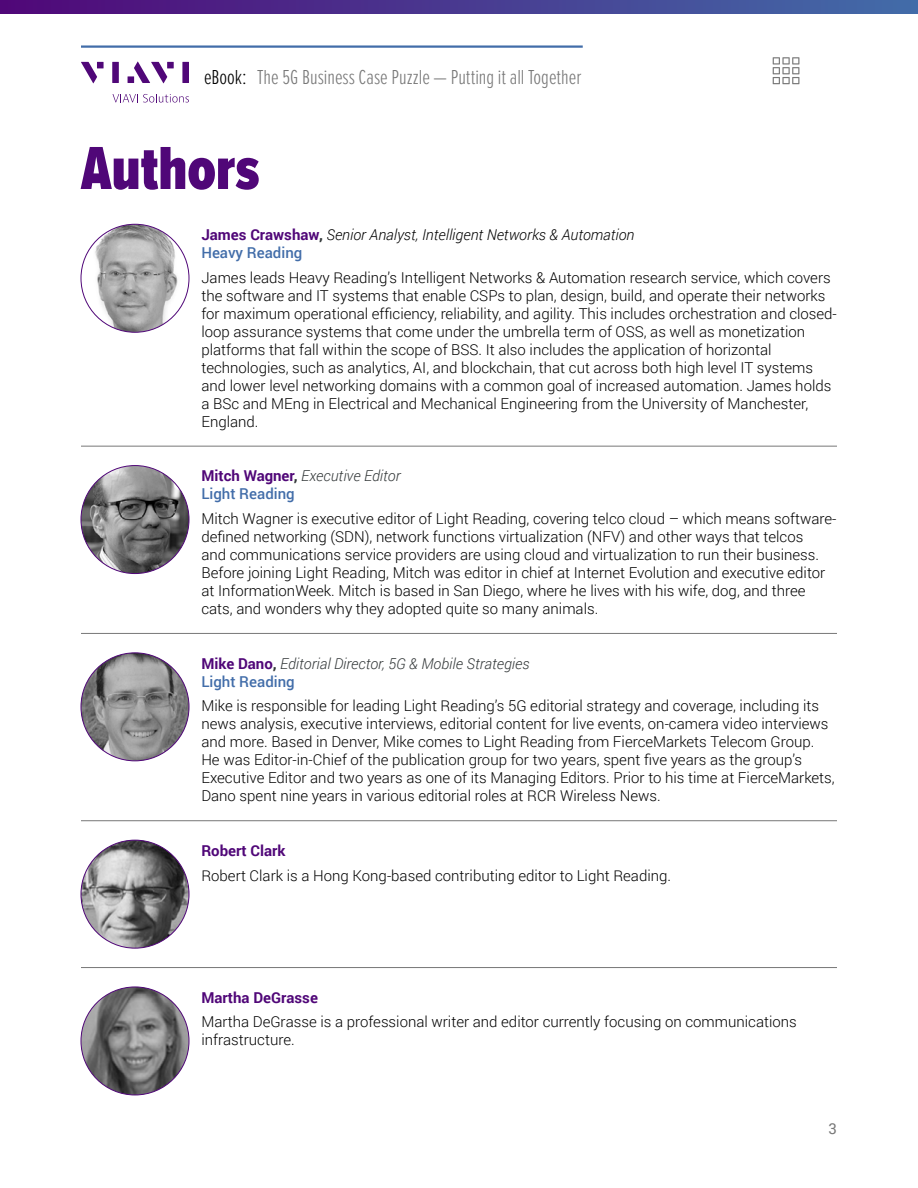
<style>
.page{position:relative;width:918px;height:1188px;background:#fff}
.page>*{position:absolute;margin:0;border:0;box-sizing:border-box;transform-origin:0 0}
.t1{font:900 63px "Proxima Nova Ex Cn";color:#500778}
.t2{font:300 21px "Proxima Nova Ex Cn";color:#777}
.t3{font:300 15px/18px "Roboto";color:#000}
.t4{font:italic 300 15px/18px "Roboto";color:#333839}
.t5{font:italic 300 15px/18px "Roboto";color:#000}
.t6{font:700 15px "Roboto";color:#500778}
.t7{font:15px "Roboto";color:#777}
.s1{color:#000}
.s2{font-weight:700;font-style:normal;color:#500778}
.s3{font-weight:700;font-style:normal;color:#333839}
.s4{font-weight:500;font-style:normal;color:#426da9}
.s5{font-weight:700;font-style:normal}
</style>
<div class="page">
<svg style="left:0;top:0;width:918px;height:14px;background:#493990"></svg>
<svg style="left:773px;top:57px;width:26px;height:27px"></svg>
<svg style="left:113px;top:94px;width:76px;height:9px"></svg>
<svg style="left:81px;top:62px;width:16px;height:21px"></svg>
<div style="left:97px;top:62px;width:7px;height:6px;background:#500778"></div>
<div style="left:112px;top:62px;width:7px;height:21px;background:#500778"></div>
<div style="left:167px;top:62px;width:7px;height:6px;background:#500778"></div>
<div style="left:182px;top:62px;width:7px;height:21px;background:#500778"></div>
<svg style="left:134px;top:62px;width:33px;height:21px"></svg>
<div style="left:128px;top:76px;width:6px;height:7px;background:#500778"></div>
<hr style="left:81px;top:45px;width:502px;height:3px;background:#426da9">
<img style="left:81px;top:466px;width:108px;height:108px;border-radius:54px">
<img style="left:81px;top:653px;width:108px;height:108px;border-radius:54px">
<img style="left:81px;top:987px;width:108px;height:108px;border-radius:54px">
<img style="left:81px;top:224px;width:108px;height:108px;border-radius:54px">
<img style="left:81px;top:840px;width:108px;height:108px;border-radius:54px">
<hr style="left:81px;top:446px;width:756px;height:1px;background:#777">
<hr style="left:81px;top:633px;width:756px;height:1px;background:#777">
<hr style="left:81px;top:967px;width:756px;height:1px;background:#777">
<hr style="left:81px;top:820px;width:756px;height:1px;background:#777">
<h2 class="t2" style="left:204px;top:62px;width:379px"><span class="s1">eBook:</span> The 5G Business Case Puzzle — Putting it all Together</h2>
<h1 class="t1" style="left:81px;top:122px;width:180px">Authors</h1>
<p class="t5" style="left:201px;top:225px;width:435px"><span class="s2">James Crawshaw</span><span class="s3">,</span> Senior Analyst, Intelligent Networks &amp; Automation<br><span class="s4">Heavy Reading</span></p>
<p class="t3" style="left:201px;top:268px;width:637px">James leads Heavy Reading’s Intelligent Networks &amp; Automation research service, which covers the software and IT systems that enable CSPs to plan, design, build, and operate their networks for maximum operational efficiency, reliability, and agility. This includes orchestration and closed&shy;loop assurance systems that come under the umbrella term of OSS, as well as monetization platforms that fall within the scope of BSS. It also includes the application of horizontal technologies, such as analytics, AI, and blockchain, that cut across both high level IT systems and lower level networking domains with a common goal of increased automation. James holds a BSc and MEng in Electrical and Mechanical Engineering from the University of Manchester, England.</p>
<p class="t4" style="left:201px;top:466px;width:201px"><span class="s2">Mitch Wagner</span><span class="s5">,</span> Executive Editor<br><span class="s4">Light Reading</span></p>
<p class="t3" style="left:201px;top:509px;width:637px">Mitch Wagner is executive editor of Light Reading, covering telco cloud – which means software&shy;defined networking (SDN), network functions virtualization (NFV) and other ways that telcos<br>and communications service providers are using cloud and virtualization to run their business.<br>Before joining Light Reading, Mitch was editor in chief at Internet Evolution and executive editor at InformationWeek. Mitch is based in San Diego, where he lives with his wife, dog, and three cats, and wonders why they adopted quite so many animals.</p>
<p class="t4" style="left:201px;top:654px;width:330px"><span class="s2">Mike Dano</span><span class="s5">,</span> Editorial Director, 5G &amp; Mobile Strategies<br><span class="s4">Light Reading</span></p>
<p class="t3" style="left:201px;top:696px;width:635px">Mike is responsible for leading Light Reading’s 5G editorial strategy and coverage, including its news analysis, executive interviews, editorial content for live events, on-camera video interviews and more. Based in Denver, Mike comes to Light Reading from FierceMarkets Telecom Group.<br>He was Editor-in-Chief of the publication group for two years, spent five years as the group’s Executive Editor and two years as one of its Managing Editors. Prior to his time at FierceMarkets, Dano spent nine years in various editorial roles at RCR Wireless News.</p>
<p class="t6" style="left:201px;top:840px;width:86px">Robert Clark</p>
<p class="t3" style="left:201px;top:866px;width:471px">Robert Clark is a Hong Kong-based contributing editor to Light Reading.</p>
<p class="t6" style="left:201px;top:987px;width:118px">Martha DeGrasse</p>
<p class="t3" style="left:201px;top:1013px;width:597px">Martha DeGrasse is a professional writer and editor currently focusing on communications infrastructure.</p>
<p class="t7" style="left:829px;top:1118px;width:10px">3</p>
</div>
